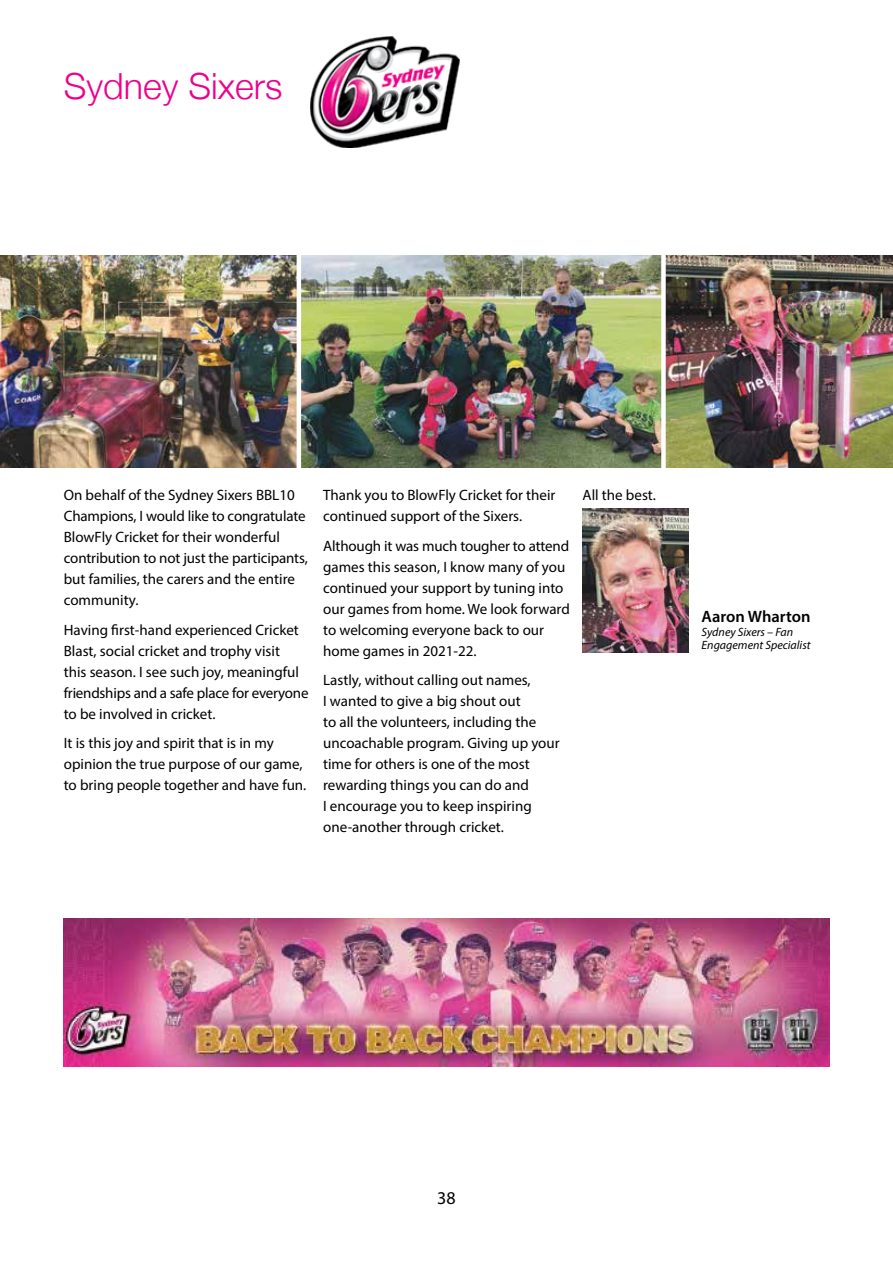
<style>
.page{position:relative;width:893px;height:1263px;background:#fff}
.page>*{position:absolute;margin:0;border:0;box-sizing:border-box;transform-origin:0 0}
.t1{font:300 36px "Helvetica Neue";color:#ec008c}
.t2{font:18px "Myriad Pro";color:#000}
.t3{font:600 16.5px "Myriad Pro";color:#000}
.t4{font:15px/21px "Myriad Pro";color:#000}
.t5{font:italic 12px/13.5px "Myriad Pro";color:#000}
</style>
<div class="page">
<img style="left:64px;top:918px;width:765px;height:148px">
<img style="left:583px;top:508px;width:106px;height:145px">
<img style="left:310px;top:36px;width:149px;height:111px">
<img style="left:0;top:255px;width:893px;height:213px">
<hr style="left:297px;top:224px;width:4px;height:249px;background:#fff">
<div style="left:661px;top:226px;width:5px;height:250px;background:#fff"></div>
<h1 class="t1" style="left:64px;top:57px;width:220px">Sydney Sixers</h1>
<p class="t4" style="left:64px;top:484px;width:246px">On behalf of the Sydney Sixers BBL10<br>Champions, I would like to congratulate BlowFly Cricket for their wonderful contribution to not just the participants, but families, the carers and the entire community.</p>
<p class="t4" style="left:64px;top:619px;width:246px">Having first-hand experienced Cricket Blast, social cricket and trophy visit<br>this season. I see such joy, meaningful friendships and a safe place for everyone to be involved in cricket.</p>
<p class="t4" style="left:64px;top:732px;width:244px">It is this joy and spirit that is in my opinion the true purpose of our game, to bring people together and have fun.</p>
<p class="t4" style="left:323px;top:484px;width:234px">Thank you to BlowFly Cricket for their continued support of the Sixers.</p>
<p class="t4" style="left:323px;top:535px;width:248px">Although it was much tougher to attend games this season, I know many of you continued your support by tuning into our games from home. We look forward to welcoming everyone back to our home games in 2021-22.</p>
<p class="t4" style="left:323px;top:669px;width:238px">Lastly, without calling out names,<br>I wanted to give a big shout out<br>to all the volunteers, including the uncoachable program. Giving up your time for others is one of the most rewarding things you can do and<br>I encourage you to keep inspiring one-another through cricket.</p>
<p class="t4" style="left:583px;top:484px;width:75px">All the best.</p>
<p class="t3" style="left:702px;top:606px;width:110px">Aaron Wharton</p>
<p class="t5" style="left:702px;top:625px;width:110px">Sydney Sixers – Fan<br>Engagement Specialist</p>
<p class="t2" style="left:437px;top:1187px;width:20px">38</p>
</div>
